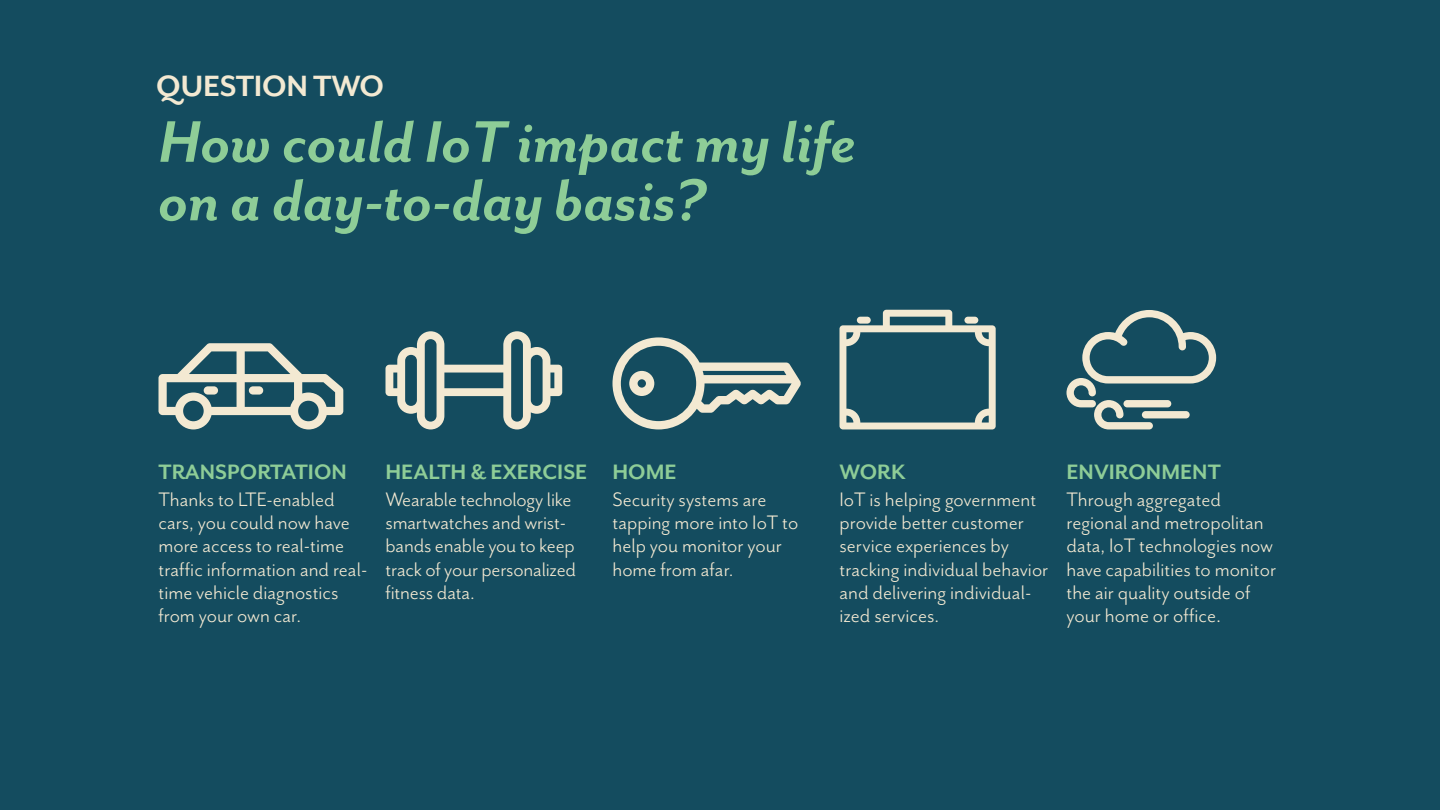
<style>
.page{position:relative;width:1440px;height:810px;background:#144c5f}
.page>*{position:absolute;margin:0;border:0;box-sizing:border-box;transform-origin:0 0}
.t1{font:italic 700 67.5px/58.5px "Mr Eaves San OT";color:#8ecd97}
.t2{font:700 33.75px "Mr Eaves San OT";letter-spacing:-.01em;color:#f3e9d2}
.t3{font:700 24px "Mr Eaves San OT";color:#8ecd97}
.t4{font:22.5px/23.2px "Mr Eaves San OT";color:#f3e9d2}
.s1{font-size:24px}
</style>
<div class="page">
<svg style="left:159px;top:343px;width:184px;height:86px"></svg>
<svg style="left:386px;top:331px;width:176px;height:98px"></svg>
<svg style="left:612px;top:337px;width:189px;height:92px"></svg>
<svg style="left:840px;top:310px;width:156px;height:119px"></svg>
<svg style="left:1066px;top:310px;width:150px;height:119px"></svg>
<h2 class="t2" style="left:156px;top:68px;width:229px">QUESTION TWO</h2>
<h1 class="t1" style="left:158px;top:113px;width:699px">How could IoT impact my life on a day-to-day basis?</h1>
<p class="t3" style="left:158px;top:459px;width:190px">TRANSPORTATION</p>
<p class="t4" style="left:158px;top:488px;width:210px">Thanks to LTE-enabled cars, you could now have more access to real-time traffic information and real&shy;time vehicle diagnostics from your own car.</p>
<p class="t3" style="left:386px;top:459px;width:203px">HEALTH &amp; EXERCISE</p>
<p class="t4" style="left:386px;top:488px;width:192px">Wearable technology like smartwatches and wrist&shy;bands enable you to keep track of your personalized fitness data.</p>
<p class="t3" style="left:613px;top:459px;width:66px">HOME</p>
<p class="t4" style="left:613px;top:488px;width:187px">Security systems are tapping more into IoT to help you monitor your home from afar.</p>
<p class="t3" style="left:840px;top:459px;width:68px">WORK</p>
<p class="t4" style="left:840px;top:488px;width:210px">IoT is helping government provide better customer service experiences by tracking individual behavior and delivering individual&shy;ized services.</p>
<p class="t3" style="left:1066px;top:459px;width:156px">ENVIRONMENT</p>
<p class="t4" style="left:1066px;top:488px;width:211px">Through aggregated regional and metropolitan data, IoT technologies now have capabilities to monitor the air quality outside of your home or office<span class="s1">.</span></p>
</div>
